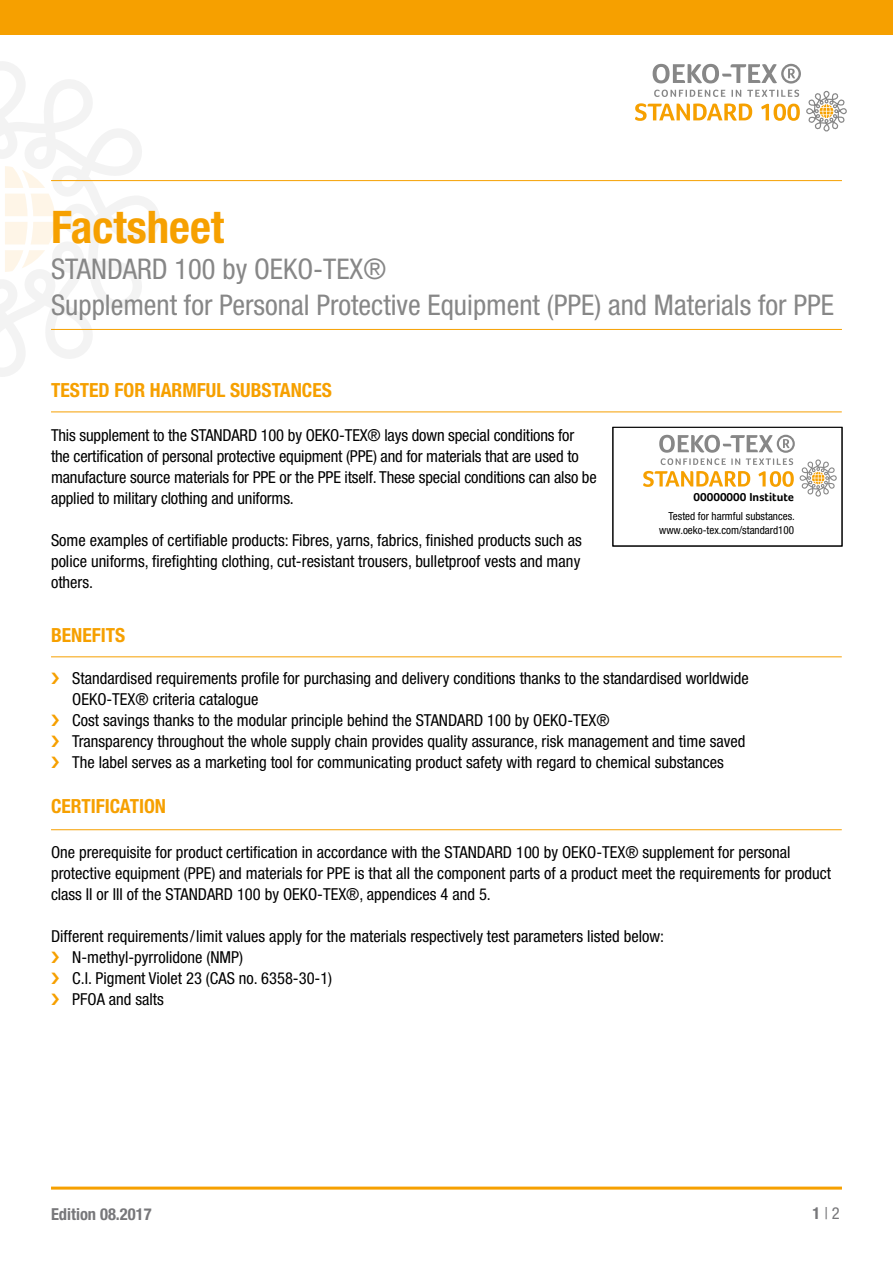
<style>
.page{position:relative;width:893px;height:1263px;background:#fff}
.page>*{position:absolute;margin:0;border:0;box-sizing:border-box;transform-origin:0 0}
.t1{font:700 condensed 45px "Helvetica Neue LT Pro";color:#f6a000}
.t2{font:condensed 28.5px/36px "Helvetica Neue LT Pro";color:#878787}
.t3{font:700 condensed 19.5px "Helvetica Neue LT Pro";color:#f6a000}
.t4{font:condensed 16.5px/21px "Helvetica Neue LT Pro";color:#000}
.t5{font:700 condensed 16.5px "Helvetica Neue LT Pro";color:#77777a}
.t6{font:condensed 16.5px "Helvetica Neue LT Pro";color:#77777a}
.t7{font:700 12px "Foco";letter-spacing:.005em;color:#000}
.t8{font:condensed 11.1px/13.4px "Helvetica Neue";color:#000;text-align:right}
.s1{font-weight:700}
</style>
<div class="page">
<svg style="left:0;top:61px;width:160px;height:316px"></svg>
<svg style="left:5px;top:250px;width:40px;height:22px"></svg>
<svg style="left:5px;top:222px;width:50px;height:22px"></svg>
<svg style="left:5px;top:194px;width:50px;height:22px"></svg>
<svg style="left:5px;top:166px;width:40px;height:22px"></svg>
<hr style="left:51px;top:411px;width:791px;height:1px;background:#f6a000">
<hr style="left:51px;top:656px;width:791px;height:1px;background:#f6a000">
<hr style="left:51px;top:829px;width:791px;height:1px;background:#f6a000">
<hr style="left:51px;top:1186px;width:791px;height:3px;background:#f6a000">
<div style="left:0;top:0;width:893px;height:34px;background:#f6a000"></div>
<svg style="left:654px;top:90px;width:71px;height:7px"></svg>
<svg style="left:731px;top:90px;width:10px;height:7px"></svg>
<svg style="left:747px;top:90px;width:52px;height:7px"></svg>
<svg style="left:653px;top:64px;width:148px;height:20px"></svg>
<svg style="left:806px;top:90px;width:41px;height:41px"></svg>
<svg style="left:635px;top:103px;width:117px;height:18px"></svg>
<svg style="left:761px;top:104px;width:39px;height:17px"></svg>
<hr style="left:51px;top:180px;width:791px;height:1px;background:#f6a000">
<hr style="left:51px;top:329px;width:791px;height:1px;background:#f6a000">
<svg style="left:643px;top:435px;width:194px;height:62px"></svg>
<div style="left:613px;top:427px;width:229px;height:119px;border:1px solid #000"></div>
<h1 class="t1" style="left:51px;top:200px;width:175px">Factsheet</h1>
<h2 class="t2" style="left:51px;top:250px;width:784px">STANDARD 100 by OEKO-TEX®<br>Supplement for Personal Protective Equipment (PPE) and Materials for PPE</h2>
<p class="t3" style="left:51px;top:378px;width:282px">TESTED FOR HARMFUL SUBSTANCES</p>
<p class="t4" style="left:51px;top:425px;width:547px">This supplement to the STANDARD 100 by OEKO-TEX® lays down special conditions for the certification of personal protective equipment (PPE) and for materials that are used to manufacture source materials for PPE or the PPE itself. These special conditions can also be applied to military clothing and uniforms.</p>
<p class="t4" style="left:51px;top:530px;width:532px;text-align:justify">Some examples of certifiable products: Fibres, yarns, fabrics, finished products such as police uniforms, firefighting clothing, cut-resistant trousers, bulletproof vests and many others.</p>
<p class="t3" style="left:51px;top:623px;width:76px">BENEFITS</p>
<p class="t4" style="left:72px;top:667px;width:678px">Standardised requirements profile for purchasing and delivery conditions thanks to the standardised worldwide OEKO-TEX® criteria catalogue<br>Cost savings thanks to the modular principle behind the STANDARD 100 by OEKO-TEX®<br>Transparency throughout the whole supply chain provides quality assurance, risk management and time saved The label serves as a marketing tool for communicating product safety with regard to chemical substances</p>
<p class="t3" style="left:51px;top:795px;width:117px">CERTIFICATION</p>
<p class="t4" style="left:51px;top:842px;width:782px">One prerequisite for product certification in accordance with the STANDARD 100 by OEKO-TEX® supplement for personal protective equipment (PPE) and materials for PPE is that all the component parts of a product meet the requirements for product class II or III of the STANDARD 100 by OEKO-TEX®, appendices 4 and 5.</p>
<p class="t4" style="left:72px;top:926px;width:593px;text-indent:-21px">Different requirements/limit values apply for the materials respectively test parameters listed below:<br>N-methyl-pyrrolidone (NMP)<br>C.I. Pigment Violet 23 (CAS no. 6358-30-1)<br>PFOA and salts</p>
<p class="t7" style="left:693px;top:490px;width:102px">00000000 Institute</p>
<p class="t8" style="left:659px;top:510px;width:137px">Tested for harmful substances. www.oeko-tex.com/standard100</p>
<p class="t5" style="left:51px;top:1204px;width:102px">Edition 08.2017</p>
<p class="t6" style="left:812px;top:1204px;width:29px"><span class="s1">1</span> | 2</p>
</div>
